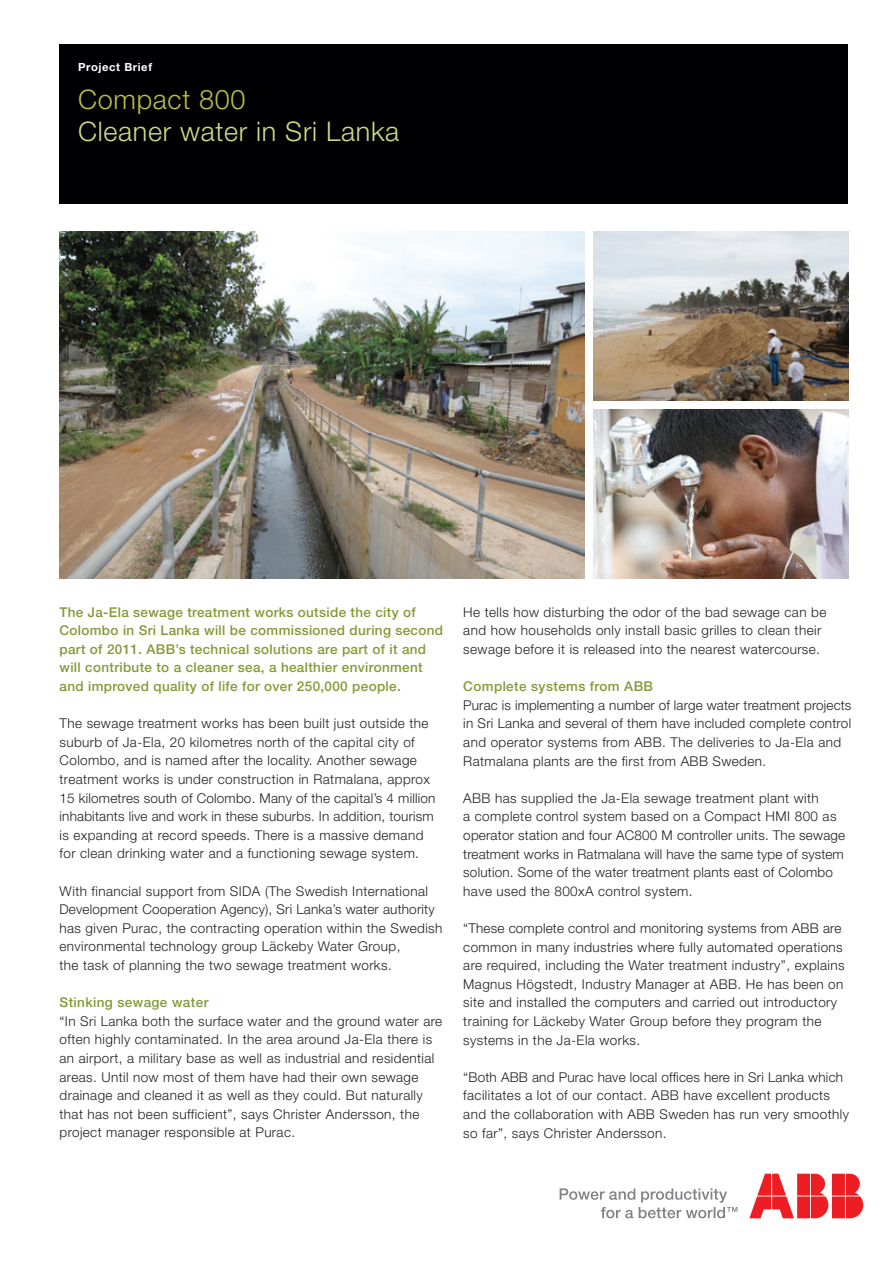
<style>
.page{position:relative;width:893px;height:1263px;background:#fff}
.page>*{position:absolute;margin:0;border:0;box-sizing:border-box;transform-origin:0 0}
.t1{font:300 27px "Helvetica Neue";letter-spacing:.025em;color:#d2d985}
.t2{font:300 27px "Helvetica Neue";letter-spacing:.025em;color:#bcbd45}
.t3{font:300 13.5px/18.6px "Helvetica Neue";letter-spacing:.03em;color:#231f20}
.t4{font:500 13.5px/18.6px "Helvetica Neue";letter-spacing:.025em;color:#839a36}
.t5{font:700 11.25px "Helvetica Neue";letter-spacing:.05em;color:#fff}
</style>
<div class="page">
<div style="left:60px;top:45px;width:788px;height:159px;background:#000002"></div>
<img style="left:60px;top:232px;width:524px;height:346px">
<img style="left:593px;top:232px;width:255px;height:168px">
<img style="left:593px;top:410px;width:255px;height:168px">
<svg style="left:560px;top:1188px;width:177px;height:30px"></svg>
<svg style="left:749px;top:1174px;width:114px;height:44px"></svg>
<p class="t5" style="left:78px;top:60px;width:75px">Project Brief</p>
<h1 class="t2" style="left:78px;top:83px;width:169px">Compact 800</h1>
<h1 class="t1" style="left:78px;top:115px;width:323px">Cleaner water in Sri Lanka</h1>
<p class="t4" style="left:60px;top:602px;width:385px">The Ja-Ela sewage treatment works outside the city of Colombo in Sri Lanka will be commissioned during second part of 2011. ABB’s technical solutions are part of it and will contribute to a cleaner sea, a healthier environment and improved quality of life for over 250,000 people.</p>
<p class="t3" style="left:60px;top:714px;width:377px">The sewage treatment works has been built just outside the suburb of Ja-Ela, 20 kilometres north of the capital city of Colombo, and is named after the locality. Another sewage treatment works is under construction in Ratmalana, approx 15 kilometres south of Colombo. Many of the capital’s 4 million inhabitants live and work in these suburbs. In addition, tourism is expanding at record speeds. There is a massive demand for clean drinking water and a functioning sewage system.</p>
<p class="t3" style="left:60px;top:881px;width:384px">With financial support from SIDA (The Swedish International Development Cooperation Agency), Sri Lanka’s water authority has given Purac, the contracting operation within the Swedish environmental technology group Läckeby Water Group,<br>the task of planning the two sewage treatment works.</p>
<p class="t4" style="left:60px;top:993px;width:150px">Stinking sewage water</p>
<p class="t3" style="left:60px;top:1011px;width:384px">“In Sri Lanka both the surface water and the ground water are often highly contaminated. In the area around Ja-Ela there is an airport, a military base as well as industrial and residential areas. Until now most of them have had their own sewage drainage and cleaned it as well as they could. But naturally that has not been sufficient”, says Christer Andersson, the project manager responsible at Purac.</p>
<p class="t3" style="left:463px;top:602px;width:365px">He tells how disturbing the odor of the bad sewage can be and how households only install basic grilles to clean their sewage before it is released into the nearest watercourse.</p>
<p class="t4" style="left:463px;top:677px;width:191px">Complete systems from ABB</p>
<p class="t3" style="left:463px;top:695px;width:390px">Purac is implementing a number of large water treatment projects in Sri Lanka and several of them have included complete control and operator systems from ABB. The deliveries to Ja-Ela and Ratmalana plants are the first from ABB Sweden.</p>
<p class="t3" style="left:463px;top:788px;width:383px">ABB has supplied the Ja-Ela sewage treatment plant with<br>a complete control system based on a Compact HMI 800 as operator station and four AC800 M controller units. The sewage treatment works in Ratmalana will have the same type of system solution. Some of the water treatment plants east of Colombo have used the 800xA control system.</p>
<p class="t3" style="left:463px;top:918px;width:383px">“These complete control and monitoring systems from ABB are common in many industries where fully automated operations are required, including the Water treatment industry”, explains Magnus Högstedt, Industry Manager at ABB. He has been on site and installed the computers and carried out introductory training for Läckeby Water Group before they program the systems in the Ja-Ela works.</p>
<p class="t3" style="left:463px;top:1067px;width:387px">“Both ABB and Purac have local offices here in Sri Lanka which facilitates a lot of our contact. ABB have excellent products and the collaboration with ABB Sweden has run very smoothly so far”, says Christer Andersson.</p>
</div>
